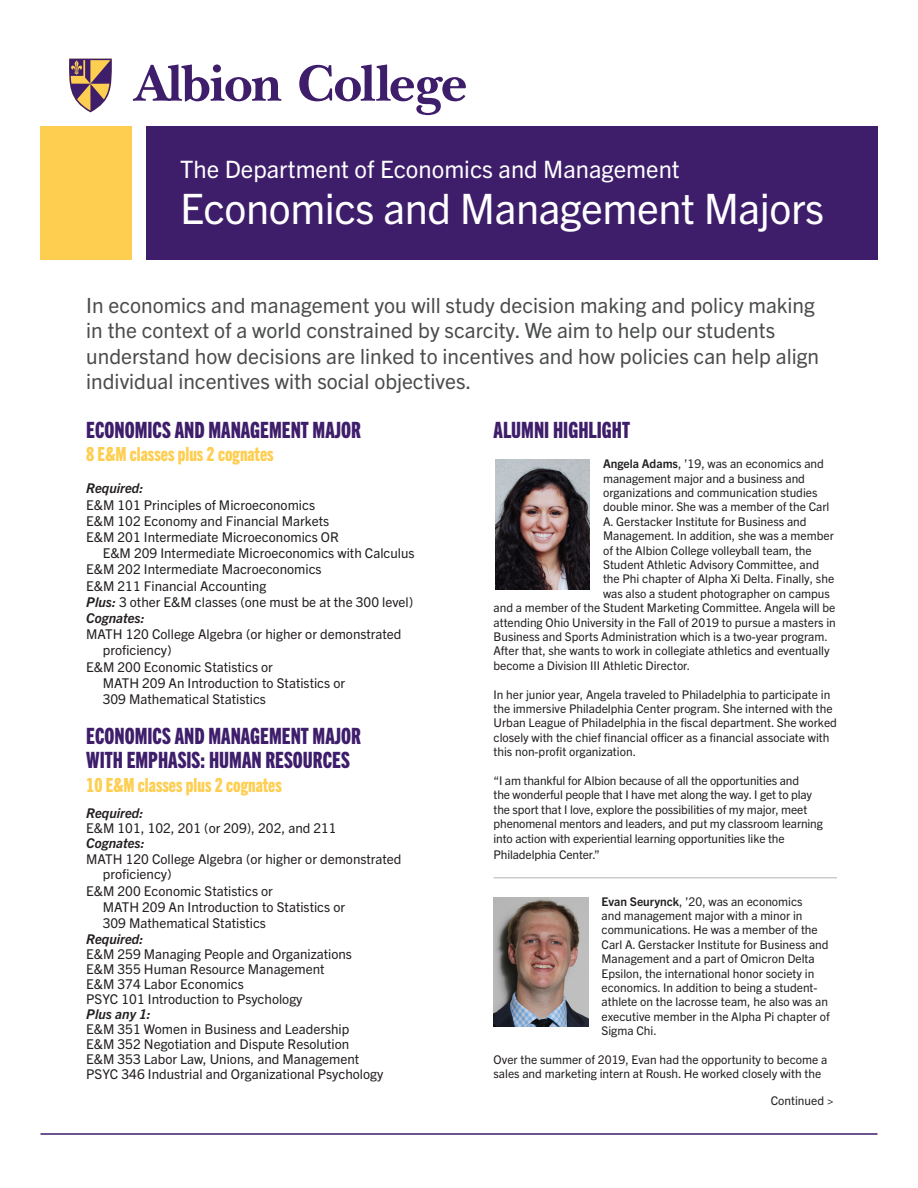
<style>
.page{position:relative;width:918px;height:1188px;background:#fff}
.page>*{position:absolute;margin:0;border:0;box-sizing:border-box;transform-origin:0 0}
.t1{font:42px "Trade Gothic Next LT Pro";letter-spacing:-.01em;color:#fff}
.t2{font:24px "Trade Gothic Next LT Pro";color:#fff}
.t3{font:22.5px/24px "Trade Gothic Next LT Pro Hv Cm";color:#3e1d6b}
.t4{font:21px/25.2px "Trade Gothic Next LT Pro";color:#4b4c4d}
.t5{font:19.5px "Trade Gothic Next LT Pro Hv Cm";color:#fece51}
.t6{font:13.5px/16.2px "Trade Gothic Next LT Pro";color:#231f20}
.t7{font:italic 700 13.5px "Trade Gothic Next LT Pro";color:#231f20}
.t8{font:12px/14.4px "Trade Gothic Next LT Pro";color:#231f20}
.s1{font-weight:700}
.s2{font-weight:700;font-style:italic}
</style>
<div class="page">
<div style="left:40px;top:126px;width:92px;height:133px;background:#fece51"></div>
<div style="left:146px;top:126px;width:732px;height:133px;background:#3e1d6b"></div>
<hr style="left:40px;top:1133px;width:838px;height:2px;background:#3e1d6b">
<img style="left:495px;top:460px;width:95px;height:129px">
<img style="left:494px;top:897px;width:94px;height:130px">
<hr style="left:494px;top:877px;width:343px;height:1px;background:#b4b5b8">
<svg style="left:133px;top:64px;width:148px;height:37px"></svg>
<svg style="left:299px;top:64px;width:167px;height:51px"></svg>
<svg style="left:69px;top:59px;width:43px;height:53px"></svg>
<p class="t2" style="left:180px;top:152px;width:501px">The Department of Economics and Management</p>
<p class="t1" style="left:180px;top:180px;width:645px">Economics and Management Majors</p>
<p class="t4" style="left:86px;top:292px;width:734px">In economics and management you will study decision making and policy making in the context of a world constrained by scarcity. We aim to help our students understand how decisions are linked to incentives and how policies can help align individual incentives with social objectives.</p>
<p class="t3" style="left:494px;top:416px;width:138px">ALUMNI HIGHLIGHT</p>
<p class="t8" style="left:603px;top:456px;width:222px"><span class="s1">Angela Adams</span>, ’19, was an economics and</p>
<p class="t8" style="left:603px;top:470px;width:203px">management major and a business and</p>
<p class="t8" style="left:603px;top:485px;width:216px">organizations and communication studies</p>
<p class="t8" style="left:603px;top:499px;width:228px">double minor. She was a member of the Carl</p>
<p class="t8" style="left:603px;top:513px;width:205px">A. Gerstacker Institute for Business and</p>
<p class="t8" style="left:603px;top:528px;width:232px">Management. In addition, she was a member</p>
<p class="t8" style="left:603px;top:542px;width:210px">of the Albion College volleyball team, the</p>
<p class="t8" style="left:603px;top:557px;width:218px">Student Athletic Advisory Committee, and</p>
<p class="t8" style="left:603px;top:571px;width:233px">the Phi chapter of Alpha Xi Delta. Finally, she</p>
<p class="t8" style="left:603px;top:585px;width:228px">was also a student photographer on campus</p>
<p class="t8" style="left:494px;top:600px;width:343px">and a member of the Student Marketing Committee. Angela will be</p>
<p class="t8" style="left:494px;top:614px;width:344px">attending Ohio University in the Fall of 2019 to pursue a masters in</p>
<p class="t8" style="left:494px;top:629px;width:336px">Business and Sports Administration which is a two-year program.</p>
<p class="t8" style="left:494px;top:643px;width:338px">After that, she wants to work in collegiate athletics and eventually</p>
<p class="t8" style="left:494px;top:657px;width:198px">become a Division III Athletic Director.</p>
<p class="t8" style="left:494px;top:686px;width:345px">In her junior year, Angela traveled to Philadelphia to participate in the immersive Philadelphia Center program. She interned with the Urban League of Philadelphia in the fiscal department. She worked closely with the chief financial officer as a financial associate with this non-profit organization.</p>
<p class="t8" style="left:494px;top:773px;width:331px">“I am thankful for Albion because of all the opportunities and<br>the wonderful people that I have met along the way. I get to play the sport that I love, explore the possibilities of my major, meet phenomenal mentors and leaders, and put my classroom learning into action with experiential learning opportunities like the</p>
<p class="t8" style="left:494px;top:846px;width:108px">Philadelphia Center.”</p>
<p class="t8" style="left:602px;top:893px;width:203px"><span class="s1">Evan Seurynck</span>, ’20, was an economics</p>
<p class="t8" style="left:602px;top:908px;width:230px">and management major with a minor in communications. He was a member of the Carl A. Gerstacker Institute for Business and Management and a part of Omicron Delta Epsilon, the international honor society in economics. In addition to being a student&shy;athlete on the lacrosse team, he also was an executive member in the Alpha Pi chapter of Sigma Chi.</p>
<p class="t8" style="left:494px;top:1052px;width:335px">Over the summer of 2019, Evan had the opportunity to become a sales and marketing intern at Roush. He worked closely with the</p>
<p class="t8" style="left:771px;top:1093px;width:65px">Continued &gt;</p>
<p class="t3" style="left:86px;top:416px;width:276px">ECONOMICS AND MANAGEMENT MAJOR</p>
<p class="t5" style="left:86px;top:441px;width:189px">8 E&amp;M classes plus 2 cognates</p>
<p class="t7" style="left:86px;top:479px;width:58px">Required:</p>
<p class="t6" style="left:86px;top:496px;width:230px">E&amp;M 101 Principles of Microeconomics</p>
<p class="t6" style="left:86px;top:512px;width:244px">E&amp;M 102 Economy and Financial Markets</p>
<p class="t6" style="left:103px;top:528px;width:313px;text-indent:-17px">E&amp;M 201 Intermediate Microeconomics OR<br>E&amp;M 209 Intermediate Microeconomics with Calculus</p>
<p class="t6" style="left:86px;top:560px;width:237px">E&amp;M 202 Intermediate Macroeconomics</p>
<p class="t6" style="left:86px;top:577px;width:181px">E&amp;M 211 Financial Accounting</p>
<p class="t6" style="left:86px;top:593px;width:329px"><span class="s2">Plus:</span> 3 other E&amp;M classes (one must be at the 300 level)</p>
<p class="t7" style="left:86px;top:609px;width:60px">Cognates:</p>
<p class="t6" style="left:103px;top:625px;width:300px;text-indent:-17px">MATH 120 College Algebra (or higher or demonstrated proficiency)</p>
<p class="t6" style="left:103px;top:658px;width:244px;text-indent:-17px">E&amp;M 200 Economic Statistics or<br>MATH 209 An Introduction to Statistics or<br>309 Mathematical Statistics</p>
<p class="t3" style="left:86px;top:723px;width:276px">ECONOMICS AND MANAGEMENT MAJOR<br>WITH EMPHASIS: HUMAN RESOURCES</p>
<p class="t5" style="left:86px;top:771px;width:197px">10 E&amp;M classes plus 2 cognates</p>
<p class="t7" style="left:86px;top:804px;width:58px">Required:</p>
<p class="t6" style="left:86px;top:819px;width:252px">E&amp;M 101, 102, 201 (or 209), 202, and 211</p>
<p class="t7" style="left:86px;top:834px;width:60px">Cognates:</p>
<p class="t6" style="left:103px;top:851px;width:300px;line-height:15px;text-indent:-17px">MATH 120 College Algebra (or higher or demonstrated proficiency)</p>
<p class="t6" style="left:103px;top:882px;width:244px;text-indent:-17px">E&amp;M 200 Economic Statistics or<br>MATH 209 An Introduction to Statistics or<br>309 Mathematical Statistics</p>
<p class="t7" style="left:86px;top:930px;width:58px">Required:</p>
<p class="t6" style="left:86px;top:945px;width:267px">E&amp;M 259 Managing People and Organizations</p>
<p class="t6" style="left:86px;top:960px;width:240px">E&amp;M 355 Human Resource Management</p>
<p class="t6" style="left:86px;top:975px;width:159px">E&amp;M 374 Labor Economics</p>
<p class="t6" style="left:86px;top:990px;width:218px">PSYC 101 Introduction to Psychology</p>
<p class="t7" style="left:86px;top:1005px;width:66px">Plus any 1:</p>
<p class="t6" style="left:86px;top:1020px;width:265px">E&amp;M 351 Women in Business and Leadership</p>
<p class="t6" style="left:86px;top:1035px;width:265px">E&amp;M 352 Negotiation and Dispute Resolution</p>
<p class="t6" style="left:86px;top:1050px;width:275px">E&amp;M 353 Labor Law, Unions, and Management</p>
<p class="t6" style="left:86px;top:1065px;width:299px">PSYC 346 Industrial and Organizational Psychology</p>
</div>
